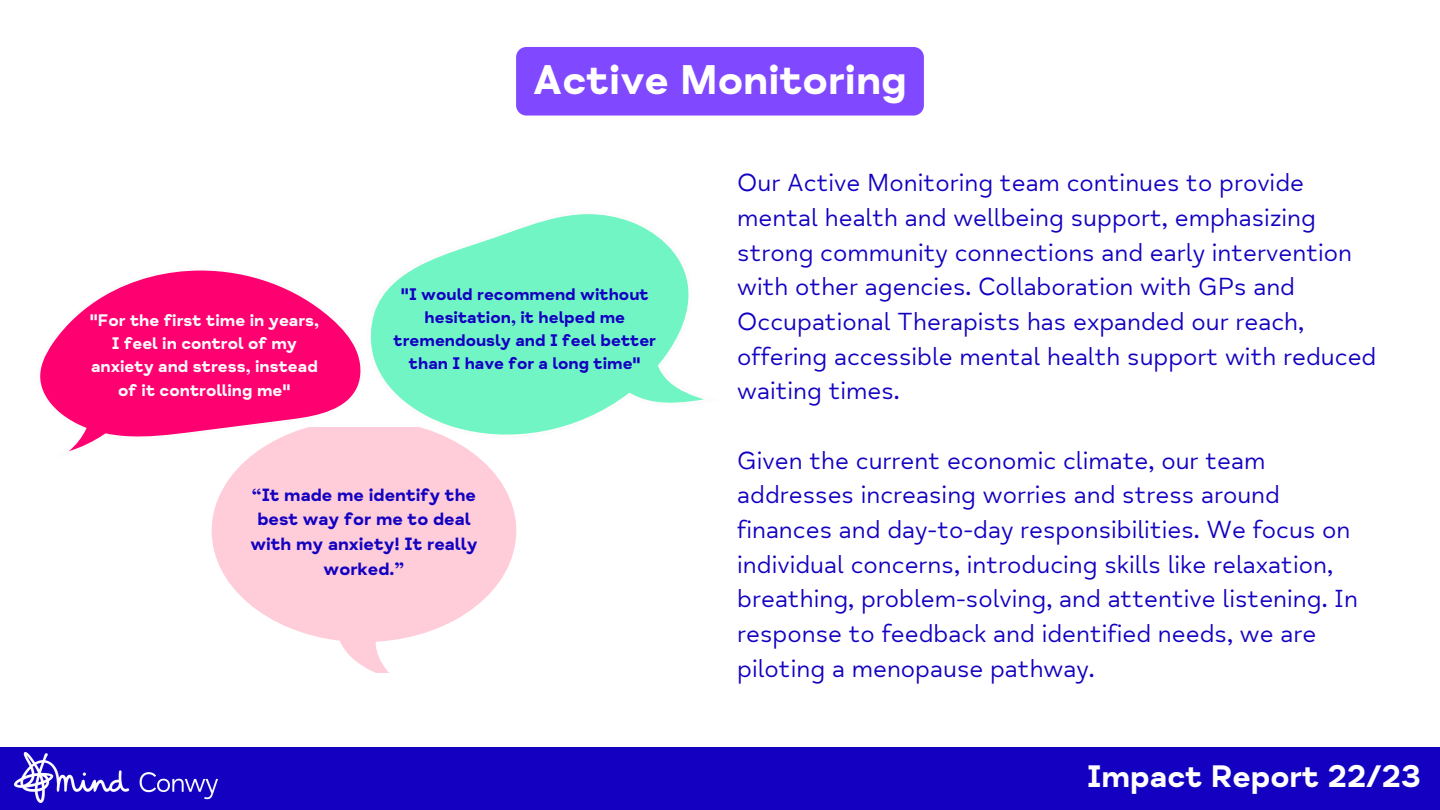
<style>
.page{position:relative;width:1440px;height:810px;background:#fff}
.page>*{position:absolute;margin:0;border:0;box-sizing:border-box;transform-origin:0 0}
.t1{font:42px "Mind Meridian Display";color:#fff}
.t2{font:31.5px "Mind Meridian Display";color:#fff}
.t3{font:25px/34.7px "Mind Meridian";color:#1300c1}
.t4{font:700 18px/24.8px "Mind Meridian";color:#1300c1;text-align:center}
.t5{font:17px/23.2px "Mind Meridian Display";color:#1300c1;text-align:center}
.t6{font:700 17px/23.2px "Mind Meridian";color:#fcfcfc;text-align:center}
</style>
<div class="page">
<div style="left:0;top:747px;width:1440px;height:63px;background:#1300c1"></div>
<img style="left:14px;top:753px;width:203px;height:49px">
<div style="left:516px;top:47px;width:408px;height:69px;background:#8149ff;border-radius:10px"></div>
<svg style="left:365px;top:214px;width:339px;height:221px;fill:#71f5c4"></svg>
<svg style="left:40px;top:270px;width:324px;height:181px;fill:#ff0071"></svg>
<svg style="left:212px;top:428px;width:304px;height:244px;fill:#ffcdd9"></svg>
<p class="t6" style="left:90px;top:309px;width:231px">"For the first time in years,<br>I feel in control of my anxiety and stress, instead of it controlling me"</p>
<p class="t1" style="left:533px;top:55px;width:376px">Active Monitoring</p>
<p class="t5" style="left:394px;top:283px;width:264px">"I would recommend without hesitation, it helped me tremendously and I feel better than I have for a long time"</p>
<p class="t3" style="left:737px;top:166px;width:641px">Our Active Monitoring team continues to provide mental health and wellbeing support, emphasizing strong community connections and early intervention with other agencies. Collaboration with GPs and Occupational Therapists has expanded our reach, offering accessible mental health support with reduced waiting times.</p>
<p class="t4" style="left:250px;top:482px;width:229px">“It made me identify the best way for me to deal with my anxiety! It really worked.”</p>
<p class="t3" style="left:737px;top:443px;width:622px">Given the current economic climate, our team addresses increasing worries and stress around finances and day-to-day responsibilities. We focus on individual concerns, introducing skills like relaxation, breathing, problem-solving, and attentive listening. In response to feedback and identified needs, we are piloting a menopause pathway.</p>
<p class="t2" style="left:1087px;top:758px;width:335px">Impact Report 22/23</p>
</div>
